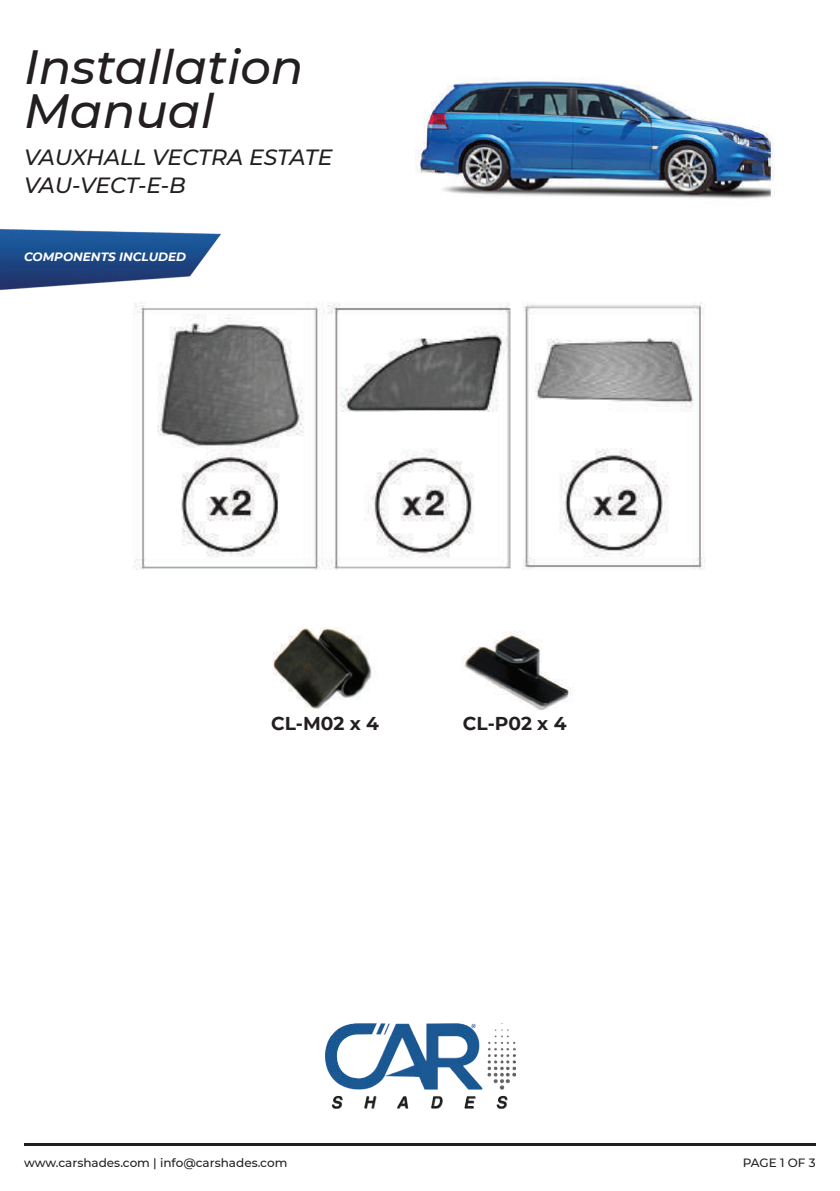
<style>
.page{position:relative;width:840px;height:1191px;background:#fff}
.page>*{position:absolute;margin:0;border:0;box-sizing:border-box;transform-origin:0 0}
.t1{font:italic 500 48px/44px "Montserrat";color:#231f20}
.t2{font:italic 500 22px/28px "Montserrat";letter-spacing:-.01em;color:#231f20}
.t3{font:700 18.6px "Montserrat";color:#231f20}
.t4{font:500 12px "Montserrat";color:#231f20}
.t5{font:italic 700 12px "Montserrat";color:#fff}
</style>
<div class="page">
<img style="left:415px;top:81px;width:358px;height:118px">
<img style="left:0;top:228px;width:221px;height:63px">
<img style="left:133px;top:302px;width:572px;height:268px">
<img style="left:325px;top:1023px;width:189px;height:85px">
<hr style="left:24px;top:1143px;width:791px;height:2px;background:#231f20">
<img style="left:272px;top:627px;width:100px;height:83px">
<img style="left:461px;top:631px;width:113px;height:80px">
<h1 class="t1" style="left:24px;top:43px;width:281px">Installation<br>Manual</h1>
<h2 class="t2" style="left:24px;top:143px;width:310px">VAUXHALL VECTRA ESTATE<br>VAU-VECT-E-B</h2>
<p class="t5" style="left:24px;top:248px;width:163px">COMPONENTS INCLUDED</p>
<h3 class="t3" style="left:271px;top:710px;width:109px">CL-M02 x 4</h3>
<h3 class="t3" style="left:462px;top:710px;width:105px">CL-P02 x 4</h3>
<p class="t4" style="left:24px;top:1153px;width:265px">www.carshades.com | info@carshades.com</p>
<p class="t4" style="left:742px;top:1153px;width:74px">PAGE 1 OF 3</p>
</div>
